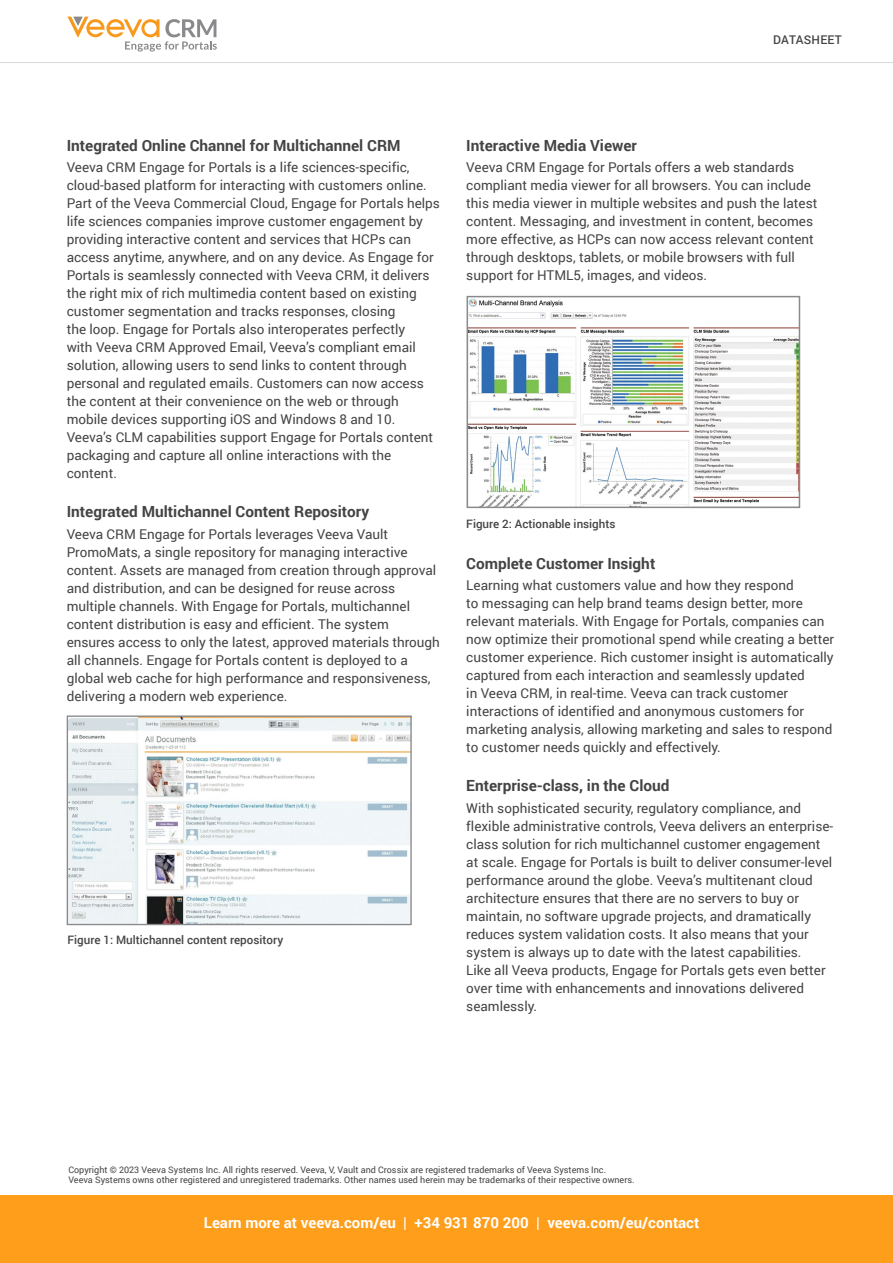
<style>
.page{position:relative;width:893px;height:1263px;background:#fff}
.page>*{position:absolute;margin:0;border:0;box-sizing:border-box;transform-origin:0 0}
.t1{font:700 15.3px "Roboto";color:#444}
.t2{font:700 15px "Roboto";color:#fff}
.t3{font:13.5px/18px "Roboto";color:#444}
.t4{font:500 12px "Roboto";letter-spacing:.02em;color:#444}
.t5{font:500 11.7px "Roboto";color:#444}
.t6{font:9px/10.5px "Roboto";color:#444}
.s1{font-weight:500}
</style>
<div class="page">
<hr style="left:0;top:62px;width:893px;height:1px;background:#d9d9d9">
<img style="left:69px;top:717px;width:341px;height:206px">
<div style="left:67px;top:715px;width:345px;height:210px;border:1px solid #8a8a8d"></div>
<img style="left:470px;top:299px;width:327px;height:206px">
<div style="left:467px;top:296px;width:333px;height:212px;border:2px solid #8a8a8d"></div>
<svg style="left:68px;top:17px;width:149px;height:35px"></svg>
<div style="left:0;top:1195px;width:893px;height:68px;background:#ff9e1a"></div>
<p class="t4" style="left:773px;top:32px;width:70px">DATASHEET</p>
<p class="t1" style="left:67px;top:135px;width:335px">Integrated Online Channel for Multichannel CRM</p>
<p class="t3" style="left:67px;top:158px;width:375px">Veeva CRM Engage for Portals is a life sciences-specific, cloud-based platform for interacting with customers online.<br>Part of the Veeva Commercial Cloud, Engage for Portals helps life sciences companies improve customer engagement by providing interactive content and services that HCPs can access anytime, anywhere, and on any device. As Engage for Portals is seamlessly connected with Veeva CRM, it delivers the right mix of rich multimedia content based on existing customer segmentation and tracks responses, closing<br>the loop. Engage for Portals also interoperates perfectly<br>with Veeva CRM Approved Email, Veeva’s compliant email solution, allowing users to send links to content through personal and regulated emails. Customers can now access the content at their convenience on the web or through mobile devices supporting iOS and Windows 8 and 10.<br>Veeva’s CLM capabilities support Engage for Portals content packaging and capture all online interactions with the content.</p>
<p class="t1" style="left:67px;top:501px;width:304px">Integrated Multichannel Content Repository</p>
<p class="t3" style="left:67px;top:524px;width:375px">Veeva CRM Engage for Portals leverages Veeva Vault PromoMats, a single repository for managing interactive content. Assets are managed from creation through approval and distribution, and can be designed for reuse across multiple channels. With Engage for Portals, multichannel content distribution is easy and efficient. The system ensures access to only the latest, approved materials through all channels. Engage for Portals content is deployed to a global web cache for high performance and responsiveness, delivering a modern web experience.</p>
<p class="t5" style="left:68px;top:931px;width:217px">Figure 1: Multichannel content repository</p>
<p class="t1" style="left:466px;top:135px;width:172px">Interactive Media Viewer</p>
<p class="t3" style="left:466px;top:158px;width:353px">Veeva CRM Engage for Portals offers a web standards compliant media viewer for all browsers. You can include this media viewer in multiple websites and push the latest content. Messaging, and investment in content, becomes more effective, as HCPs can now access relevant content through desktops, tablets, or mobile browsers with full support for HTML5, images, and videos.</p>
<p class="t5" style="left:466px;top:516px;width:151px">Figure 2: Actionable insights</p>
<p class="t1" style="left:466px;top:553px;width:191px">Complete Customer Insight</p>
<p class="t3" style="left:466px;top:576px;width:369px">Learning what customers value and how they respond<br>to messaging can help brand teams design better, more relevant materials. With Engage for Portals, companies can now optimize their promotional spend while creating a better customer experience. Rich customer insight is automatically captured from each interaction and seamlessly updated<br>in Veeva CRM, in real-time. Veeva can track customer interactions of identified and anonymous customers for marketing analysis, allowing marketing and sales to respond to customer needs quickly and effectively.</p>
<p class="t1" style="left:466px;top:775px;width:205px">Enterprise-class, in the Cloud</p>
<p class="t3" style="left:466px;top:798px;width:368px">With sophisticated security, regulatory compliance, and flexible administrative controls, Veeva delivers an enterprise&shy;class solution for rich multichannel customer engagement at scale. Engage for Portals is built to deliver consumer-level performance around the globe. Veeva’s multitenant cloud architecture ensures that there are no servers to buy or maintain, no software upgrade projects, and dramatically reduces system validation costs. It also means that your system is always up to date with the latest capabilities.<br>Like all Veeva products, Engage for Portals gets even better over time with enhancements and innovations delivered seamlessly.</p>
<p class="t6" style="left:68px;top:1164px;width:568px">Copyright © 2023 Veeva Systems Inc. All rights reserved. Veeva, V, Vault and Crossix are registered trademarks of Veeva Systems Inc.<br>Veeva Systems owns other registered and unregistered trademarks. Other names used herein may be trademarks of their respective owners.</p>
<p class="t2" style="left:204px;top:1212px;width:497px">Learn more at veeva.com/eu <span class="s1">|</span> +34 931 870 200 <span class="s1">|</span> veeva.com/eu/contact</p>
</div>
